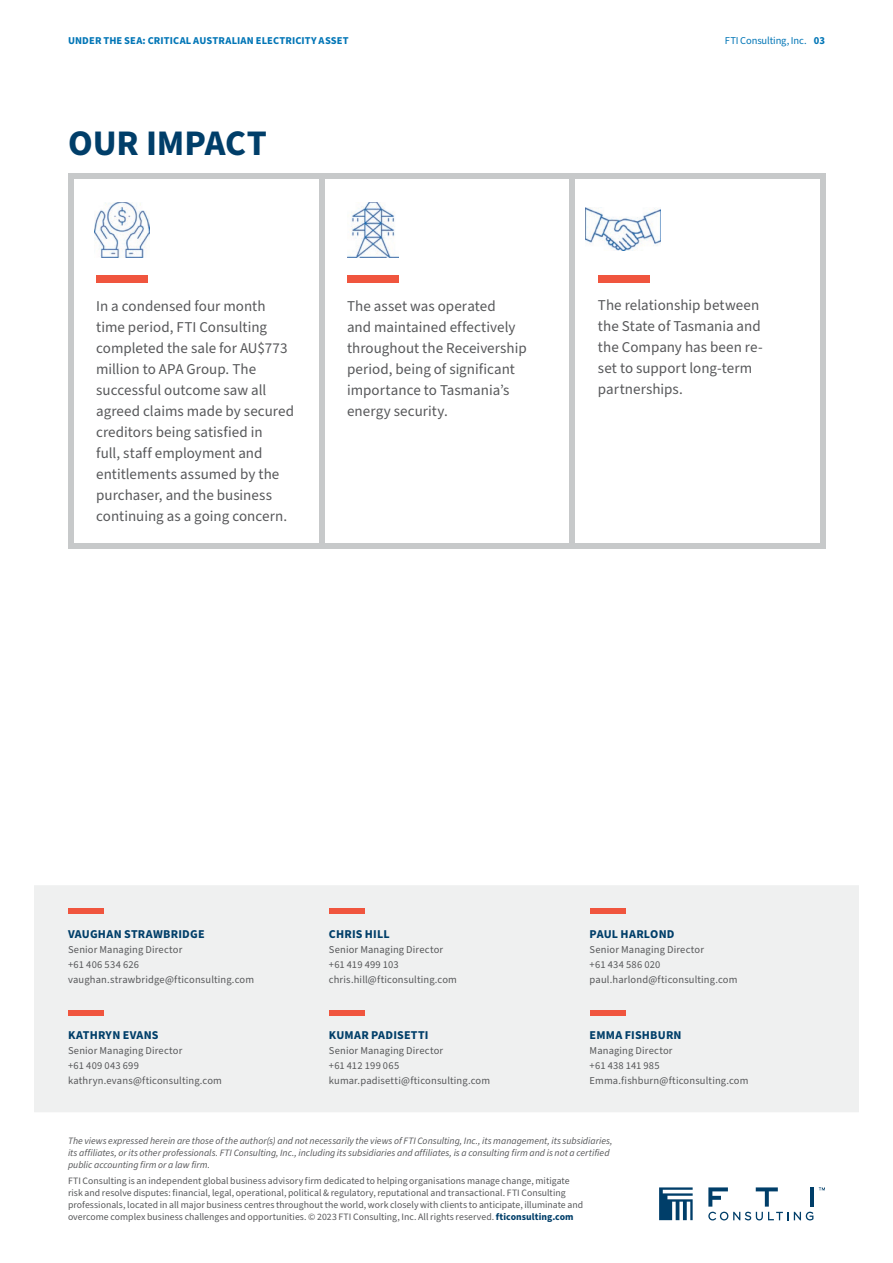
<style>
.page{position:relative;width:893px;height:1263px;background:#fff}
.page>*{position:absolute;margin:0;border:0;box-sizing:border-box;transform-origin:0 0}
.t1{font:700 36px "Source Sans Pro";letter-spacing:-.005em;color:#003e69}
.t2{font:15px/21px "Source Sans Pro";letter-spacing:.005em;color:#57585a}
.t3{font:700 12px "Source Sans Pro";letter-spacing:.02em;color:#003e69}
.t4{font:10.5px/15px "Source Sans Pro";letter-spacing:.015em;color:#57585a}
.t5{font:700 10.5px "Source Sans Pro";letter-spacing:.01em;color:#0075b6}
.t6{font:10.5px "Source Sans Pro";letter-spacing:-.01em;color:#0075b6}
.t7{font:9.75px/12px "Source Sans Pro";color:#57585a}
.t8{font:italic 9.75px/12px "Source Sans Pro";color:#57585a}
.s1{font-weight:700}
.s2{font-weight:700;color:#003e69}
</style>
<div class="page">
<svg style="left:659px;top:1187px;width:34px;height:33px"></svg>
<svg style="left:708px;top:1212px;width:105px;height:8px"></svg>
<svg style="left:819px;top:1187px;width:6px;height:3px"></svg>
<svg style="left:756px;top:1187px;width:22px;height:19px"></svg>
<hr style="left:810px;top:1187px;width:4px;height:19px;background:#003e69">
<svg style="left:708px;top:1187px;width:20px;height:19px"></svg>
<div style="left:68px;top:174px;width:254px;height:5px;background:#c7c9ca"></div>
<div style="left:68px;top:179px;width:5px;height:365px;background:#c7c9ca"></div>
<div style="left:322px;top:174px;width:250px;height:5px;background:#c7c9ca"></div>
<div style="left:319px;top:179px;width:5px;height:365px;background:#c7c9ca"></div>
<div style="left:572px;top:174px;width:254px;height:5px;background:#c7c9ca"></div>
<div style="left:570px;top:179px;width:5px;height:365px;background:#c7c9ca"></div>
<div style="left:821px;top:179px;width:5px;height:365px;background:#c7c9ca"></div>
<div style="left:68px;top:544px;width:254px;height:5px;background:#c7c9ca"></div>
<div style="left:322px;top:544px;width:250px;height:5px;background:#c7c9ca"></div>
<div style="left:572px;top:544px;width:254px;height:5px;background:#c7c9ca"></div>
<img style="left:95px;top:202px;width:55px;height:55px">
<div style="left:96px;top:275px;width:51px;height:8px;background:#f0553e"></div>
<img style="left:347px;top:202px;width:52px;height:55px">
<div style="left:347px;top:275px;width:51px;height:8px;background:#f0553e"></div>
<img style="left:585px;top:208px;width:76px;height:42px">
<div style="left:598px;top:275px;width:51px;height:7px;background:#f0553e"></div>
<div style="left:34px;top:885px;width:825px;height:227px;background:#eff0f0"></div>
<div style="left:68px;top:909px;width:36px;height:5px;background:#f0553e"></div>
<div style="left:68px;top:1010px;width:36px;height:5px;background:#f0553e"></div>
<div style="left:590px;top:909px;width:35px;height:5px;background:#f0553e"></div>
<div style="left:590px;top:1010px;width:35px;height:5px;background:#f0553e"></div>
<div style="left:329px;top:909px;width:36px;height:5px;background:#f0553e"></div>
<div style="left:329px;top:1010px;width:36px;height:5px;background:#f0553e"></div>
<p class="t5" style="left:68px;top:34px;width:282px">UNDER THE SEA: CRITICAL AUSTRALIAN ELECTRICITY ASSET</p>
<p class="t6" style="left:725px;top:33px;width:101px">FTI Consulting, Inc. <span class="s1">03</span></p>
<h1 class="t1" style="left:68px;top:119px;width:200px">OUR IMPACT</h1>
<p class="t2" style="left:96px;top:296px;width:199px">In a condensed four month time period, FTI Consulting completed the sale for AU$773 million to APA Group. The successful outcome saw all agreed claims made by secured creditors being satisfied in<br>full, staff employment and entitlements assumed by the purchaser, and the business continuing as a going concern.</p>
<p class="t2" style="left:347px;top:296px;width:181px">The asset was operated<br>and maintained effectively throughout the Receivership period, being of significant importance to Tasmaniaʼs energy security.</p>
<p class="t2" style="left:598px;top:295px;width:166px">The relationship between the State of Tasmania and the Company has been re&shy;set to support long-term partnerships.</p>
<p class="t3" style="left:68px;top:926px;width:138px">VAUGHAN STRAWBRIDGE</p>
<p class="t4" style="left:68px;top:942px;width:188px">Senior Managing Director<br>+61 406 534 626 vaughan.strawbridge@fticonsulting.com</p>
<p class="t3" style="left:68px;top:1027px;width:92px">KATHRYN EVANS</p>
<p class="t4" style="left:68px;top:1044px;width:155px">Senior Managing Director<br>+61 409 043 699 kathryn.evans@fticonsulting.com</p>
<p class="t3" style="left:329px;top:926px;width:62px">CHRIS HILL</p>
<p class="t4" style="left:329px;top:942px;width:130px">Senior Managing Director +61 419 499 103 chris.hill@fticonsulting.com</p>
<p class="t3" style="left:329px;top:1027px;width:101px">KUMAR PADISETTI</p>
<p class="t4" style="left:329px;top:1044px;width:163px">Senior Managing Director<br>+61 412 199 065 kumar.padisetti@fticonsulting.com</p>
<p class="t3" style="left:590px;top:926px;width:86px">PAUL HARLOND</p>
<p class="t4" style="left:590px;top:942px;width:149px">Senior Managing Director<br>+61 434 586 020 paul.harlond@fticonsulting.com</p>
<p class="t3" style="left:590px;top:1027px;width:93px">EMMA FISHBURN</p>
<p class="t4" style="left:590px;top:1044px;width:160px">Managing Director<br>+61 438 141 985<br>Emma.fishburn@fticonsulting.com</p>
<p class="t8" style="left:68px;top:1135px;width:546px">The views expressed herein are those of the author(s) and not necessarily the views of FTI Consulting, Inc., its management, its subsidiaries, its affiliates, or its other professionals. FTI Consulting, Inc., including its subsidiaries and affiliates, is a consulting firm and is not a certified public accounting firm or a law firm.</p>
<p class="t7" style="left:68px;top:1175px;width:517px">FTI Consulting is an independent global business advisory firm dedicated to helping organisations manage change, mitigate risk and resolve disputes: financial, legal, operational, political &amp; regulatory, reputational and transactional. FTI Consulting professionals, located in all major business centres throughout the world, work closely with clients to anticipate, illuminate and overcome complex business challenges and opportunities. © 2023 FTI Consulting, Inc. All rights reserved. <span class="s2">fticonsulting.com</span></p>
</div>
